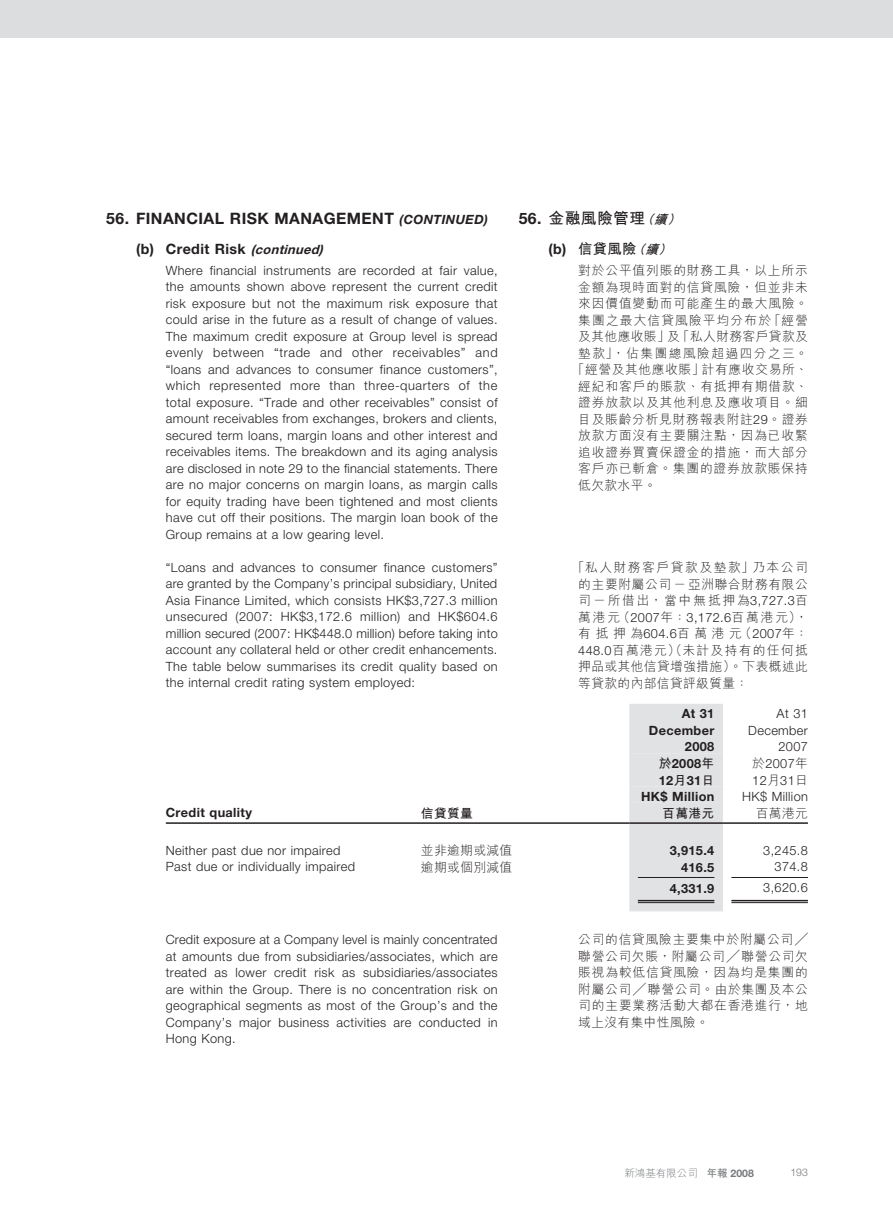
<style>
.page{position:relative;width:893px;height:1212px;background:#fff}
.page>*{position:absolute;margin:0;border:0;box-sizing:border-box;transform-origin:0 0}
._01_E_Heading_Body{font:700 15.75px "Helvetica Neue LT Std";letter-spacing:.03em;color:#231f20}
._001_C_Heading_Body{font:700 15.75px "M Hei HK";letter-spacing:.03em;color:#231f20}
._02_E_Subheading_Bod{font:700 14.25px "Helvetica Neue LT Std";letter-spacing:.03em;color:#231f20}
._002_C_Subheading_Bo{font:700 14.25px "M Hei HK";color:#231f20}
._00_E_Body_Text{font:300 12.75px/16.5px "Helvetica Neue LT Std";letter-spacing:.03em;color:#231f20;text-align:justify}
._000_C_Body_Text{font:300 12.75px/16.5px "M Hei HK";letter-spacing:.065em;color:#231f20;text-align:justify}
._50_E_Table_Text{font:300 12.75px "Helvetica Neue LT Std";letter-spacing:.03em;color:#231f20}
._50_E_Table_Text-2{font:700 12.75px "Helvetica Neue LT Std";letter-spacing:.03em;color:#231f20}
._000_C_Body_Text-2{font:300 12.75px "M Hei HK";letter-spacing:.03em;color:#231f20}
._000_C_Body_Text-3{font:300 12.75px "M Hei HK";letter-spacing:.085em;color:#231f20}
._000_C_Body_Text-4{font:300 12.75px "M Hei HK";letter-spacing:.11em;color:#231f20}
._050_C_Table_Text{font:300 12.75px "M Hei HK";letter-spacing:.03em;color:#231f20}
._01_E_Heading_Body-2{font:italic 700 12.75px "Helvetica Neue LT Std";color:#231f20}
._50_E_Table_Text-3{font:700 12.75px "M Hei HK";letter-spacing:.03em;color:#231f20}
._50_E_Table_Text-4{font:300 12.75px "M Hei HK";color:#231f20}
.t1{font:300 10.5px "M Hei HK";color:#76787b}
.t2{font:300 10.5px "Helvetica Neue LT Std";color:#76787b}
.s1{font-style:italic;font-size:12.75px}
.s2{font-family:"Helvetica Neue LT Std"}
.s3{font-family:"M Hei HK"}
.s4{font-weight:700}
.s5{font-family:"Helvetica Neue LT Std";font-weight:700}
</style>
<div class="page">
<div style="left:0;top:0;width:893px;height:37px;background:#dcdddf"></div>
<div style="left:629px;top:704px;width:94px;height:207px;background:#e1e2e4"></div>
<hr style="left:166px;top:822px;width:255px;height:2px;background:#231f20">
<hr style="left:421px;top:822px;width:208px;height:2px;background:#231f20">
<hr style="left:629px;top:822px;width:94px;height:2px;background:#231f20">
<hr style="left:723px;top:822px;width:85px;height:2px;background:#231f20">
<hr style="left:638px;top:877px;width:76px;height:1px;background:#231f20">
<hr style="left:731px;top:877px;width:77px;height:1px;background:#231f20">
<hr style="left:638px;top:900px;width:76px;height:1px;background:#231f20">
<hr style="left:638px;top:902px;width:76px;height:1px;background:#231f20">
<hr style="left:731px;top:900px;width:77px;height:1px;background:#231f20">
<hr style="left:731px;top:902px;width:77px;height:1px;background:#231f20">
<p class="_01_E_Heading_Body" style="left:106px;top:208px;width:51px">56. Financial</p>
<p class="_01_E_Heading_Body" style="left:230px;top:208px;width:22px">Risk</p>
<p class="_01_E_Heading_Body" style="left:274px;top:208px;width:28px">Management</p>
<p class="_01_E_Heading_Body-2" style="left:400px;top:211px;width:24px">(CONTINUED</p>
<p class="_01_E_Heading_Body-2" style="left:484px;top:211px;width:5px">)</p>
<p class="_02_E_Subheading_Bod" style="left:136px;top:240px;width:188px">(b) Credit Risk <span class="s1">(continued)</span></p>
<p class="_00_E_Body_Text" style="left:166px;top:262px;width:333px">Where financial instruments are recorded at fair value, the amounts shown above represent the current credit risk exposure but not the maximum risk exposure that could arise in the future as a result of change of values.<br>The maximum credit exposure at Group level is spread evenly between “trade and other receivables” and “loans and advances to consumer finance customers”, which represented more than three-quarters of the total exposure. “Trade and other receivables” consist of amount receivables from exchanges, brokers and clients, secured term loans, margin loans and other interest and receivables items. The breakdown and its aging analysis are disclosed in note 29 to the financial statements. There are no major concerns on margin loans, as margin calls for equity trading have been tightened and most clients have cut off their positions. The margin loan book of the Group remains at a low gearing level.</p>
<p class="_00_E_Body_Text" style="left:166px;top:559px;width:333px">“Loans and advances to consumer finance customers” are granted by the Company’s principal subsidiary, United Asia Finance Limited, which consists HK$3,727.3 million unsecured (2007: HK$3,172.6 million) and HK$604.6 million secured (2007: HK$448.0 million) before taking into account any collateral held or other credit enhancements.<br>The table below summarises its credit quality based on the internal credit rating system employed:</p>
<p class="_001_C_Heading_Body" style="left:519px;top:207px;width:167px"><span class="s2">56.</span> 金融風險管理<span class="s1">（續）</span></p>
<p class="_002_C_Subheading_Bo" style="left:549px;top:238px;width:129px"><span class="s2">(b)</span> 信貸風險<span class="s1">（續）</span></p>
<p class="_000_C_Body_Text" style="left:578px;top:262px;width:231px">對於公平值列賬的財務工具，以上所示</p>
<p class="_000_C_Body_Text" style="left:578px;top:278px;width:231px">金額為現時面對的信貸風險，但並非未</p>
<p class="_000_C_Body_Text" style="left:578px;top:295px;width:231px">來因價值變動而可能產生的最大風險。</p>
<p class="_000_C_Body_Text-3" style="left:578px;top:311px;width:231px">集團之最大信貸風險平均分布於「經營</p>
<p class="_000_C_Body_Text-2" style="left:578px;top:327px;width:231px">及其他應收賬」及「私人財務客戶貸款及</p>
<p class="_000_C_Body_Text-4" style="left:578px;top:344px;width:231px">墊款」，佔集團總風險超過四分之三。</p>
<p class="_000_C_Body_Text" style="left:572px;top:361px;width:237px">「經營及其他應收賬」計有應收交易所、</p>
<p class="_000_C_Body_Text" style="left:578px;top:377px;width:231px">經紀和客戶的賬款、有抵押有期借款、</p>
<p class="_000_C_Body_Text" style="left:578px;top:394px;width:231px">證券放款以及其他利息及應收項目。細</p>
<p class="_000_C_Body_Text" style="left:578px;top:410px;width:231px">目及賬齡分析見財務報表附註<span class="s2">29</span>。證券</p>
<p class="_000_C_Body_Text" style="left:578px;top:427px;width:231px">放款方面沒有主要關注點，因為已收緊</p>
<p class="_000_C_Body_Text" style="left:578px;top:443px;width:231px">追收證券買賣保證金的措施，而大部分</p>
<p class="_000_C_Body_Text" style="left:578px;top:460px;width:231px">客戶亦已斬倉。集團的證券放款賬保持</p>
<p class="_000_C_Body_Text" style="left:578px;top:476px;width:80px">低欠款水平。</p>
<p class="_000_C_Body_Text" style="left:578px;top:559px;width:231px;text-indent:-6px">「私人財務客戶貸款及墊款」乃本公司的主要附屬公司－亞洲聯合財務有限公司－所借出，當中無抵押為<span class="s2">3,727.3</span>百萬港元（<span class="s2">2007</span>年：<span class="s2">3,172.6</span>百萬港元），有抵押為<span class="s2">604.6</span>百萬港元（<span class="s2">2007</span>年：<span class="s2">448.0</span>百萬港元）（未計及持有的任何抵押品或其他信貸增強措施）。下表概述此等貸款的內部信貸評級質量：</p>
<p class="_50_E_Table_Text-2" style="left:682px;top:706px;width:34px">At 31</p>
<p class="_50_E_Table_Text-2" style="left:649px;top:722px;width:67px">December</p>
<p class="_50_E_Table_Text-2" style="left:685px;top:739px;width:31px">2008</p>
<p class="_50_E_Table_Text-2" style="left:659px;top:756px;width:57px"><span class="s3">於</span>2008<span class="s3">年</span></p>
<p class="_50_E_Table_Text-2" style="left:659px;top:772px;width:57px">12<span class="s3">月</span>31<span class="s3">日</span></p>
<p class="_50_E_Table_Text" style="left:777px;top:706px;width:33px">At 31</p>
<p class="_50_E_Table_Text" style="left:748px;top:722px;width:61px">December</p>
<p class="_50_E_Table_Text" style="left:778px;top:739px;width:31px">2007</p>
<p class="_50_E_Table_Text" style="left:752px;top:756px;width:57px"><span class="s3">於</span>2007<span class="s3">年</span></p>
<p class="_50_E_Table_Text" style="left:752px;top:772px;width:57px">12<span class="s3">月</span>31<span class="s3">日</span></p>
<p class="_50_E_Table_Text-2" style="left:641px;top:788px;width:75px">HK$ Million</p>
<p class="_50_E_Table_Text" style="left:742px;top:788px;width:67px">HK$ Million</p>
<p class="_50_E_Table_Text-2" style="left:166px;top:805px;width:88px">Credit quality</p>
<p class="_50_E_Table_Text-3" style="left:421px;top:804px;width:54px">信貸質量</p>
<p class="_50_E_Table_Text-3" style="left:662px;top:804px;width:54px">百萬港元</p>
<p class="_50_E_Table_Text-4" style="left:756px;top:804px;width:54px">百萬港元</p>
<p class="_50_E_Table_Text" style="left:166px;top:842px;width:176px">Neither past due nor impaired</p>
<p class="_050_C_Table_Text" style="left:421px;top:841px;width:93px">並非逾期或減值</p>
<p class="_50_E_Table_Text-2" style="left:670px;top:843px;width:46px">3,915.4</p>
<p class="_50_E_Table_Text" style="left:763px;top:842px;width:46px">3,245.8</p>
<p class="_50_E_Table_Text" style="left:166px;top:859px;width:191px">Past due or individually impaired</p>
<p class="_050_C_Table_Text" style="left:421px;top:858px;width:93px">逾期或個別減值</p>
<p class="_50_E_Table_Text-2" style="left:681px;top:859px;width:35px">416.5</p>
<p class="_50_E_Table_Text" style="left:775px;top:859px;width:35px">374.8</p>
<p class="_50_E_Table_Text-2" style="left:670px;top:880px;width:46px">4,331.9</p>
<p class="_50_E_Table_Text" style="left:763px;top:880px;width:46px">3,620.6</p>
<p class="_00_E_Body_Text" style="left:166px;top:931px;width:333px">Credit exposure at a Company level is mainly concentrated at amounts due from subsidiaries/associates, which are treated as lower credit risk as subsidiaries/associates are within the Group. There is no concentration risk on geographical segments as most of the Group’s and the Company’s major business activities are conducted in Hong Kong.</p>
<p class="_000_C_Body_Text" style="left:578px;top:931px;width:231px">公司的信貸風險主要集中於附屬公司╱聯營公司欠賬，附屬公司╱聯營公司欠賬視為較低信貸風險，因為均是集團的附屬公司╱聯營公司。由於集團及本公司的主要業務活動大都在香港進行，地域上沒有集中性風險。</p>
<p class="t1" style="left:624px;top:1166px;width:131px">新鴻基有限公司 <span class="s4">年報</span> <span class="s5">2008</span></p>
<p class="t2" style="left:790px;top:1166px;width:19px">193</p>
</div>
